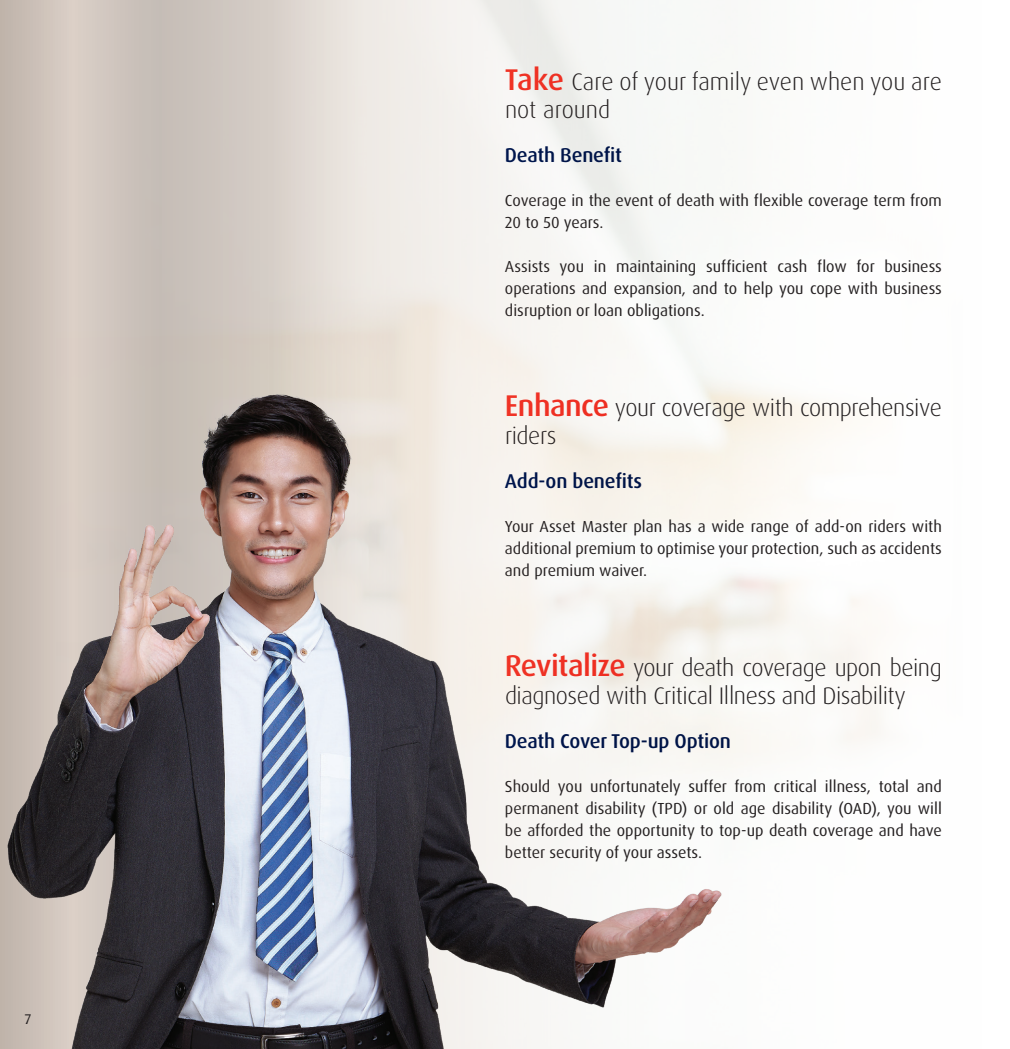
<style>
.page{position:relative;width:1010px;height:1049px;background:#fff}
.page>*{position:absolute;margin:0;border:0;box-sizing:border-box;transform-origin:0 0}
.t1{font:300 24px/27.6px "Dax OT";letter-spacing:-.02em;color:#231f20}
.t2{font:300 24px/27.6px "Dax OT";color:#231f20}
.t3{font:500 20px "Dax OT";letter-spacing:-.01em;color:#001447}
.t4{font:16px/22px "Dax OT";color:#231f20;text-align:justify}
.t5{font:14px "Dax OT";color:#231f20}
.s1{font-weight:500;font-size:30px;color:#ee2e22}
</style>
<div class="page">
<svg style="left:0;top:0;width:695px;height:355px"></svg>
<img style="left:0;top:355px;width:760px;height:694px">
<p class="t5" style="left:25px;top:1010px;width:8px">7</p>
<h1 class="t2" style="left:505px;top:68px;width:438px"><span class="s1">Take</span> Care of your family even when you are not around</h1>
<p class="t3" style="left:505px;top:142px;width:119px">Death Benefit</p>
<p class="t4" style="left:505px;top:189px;width:438px">Coverage in the event of death with flexible coverage term from<br>20 to 50 years.</p>
<p class="t4" style="left:505px;top:255px;width:438px">Assists you in maintaining sufficient cash flow for business operations and expansion, and to help you cope with business disruption or loan obligations.</p>
<h1 class="t1" style="left:505px;top:394px;width:438px"><span class="s1">Enhance</span> your coverage with comprehensive riders</h1>
<p class="t3" style="left:505px;top:468px;width:139px">Add-on benefits</p>
<p class="t4" style="left:505px;top:515px;width:438px">Your Asset Master plan has a wide range of add-on riders with additional premium to optimise your protection, such as accidents and premium waiver.</p>
<h1 class="t1" style="left:505px;top:654px;width:438px"><span class="s1">Revitalize</span> your death coverage upon being diagnosed with Critical Illness and Disability</h1>
<p class="t3" style="left:505px;top:728px;width:227px">Death Cover Top-up Option</p>
<p class="t4" style="left:505px;top:776px;width:438px">Should you unfortunately suffer from critical illness, total and permanent disability (TPD) or old age disability (OAD), you will be afforded the opportunity to top-up death coverage and have better security of your assets.</p>
</div>
